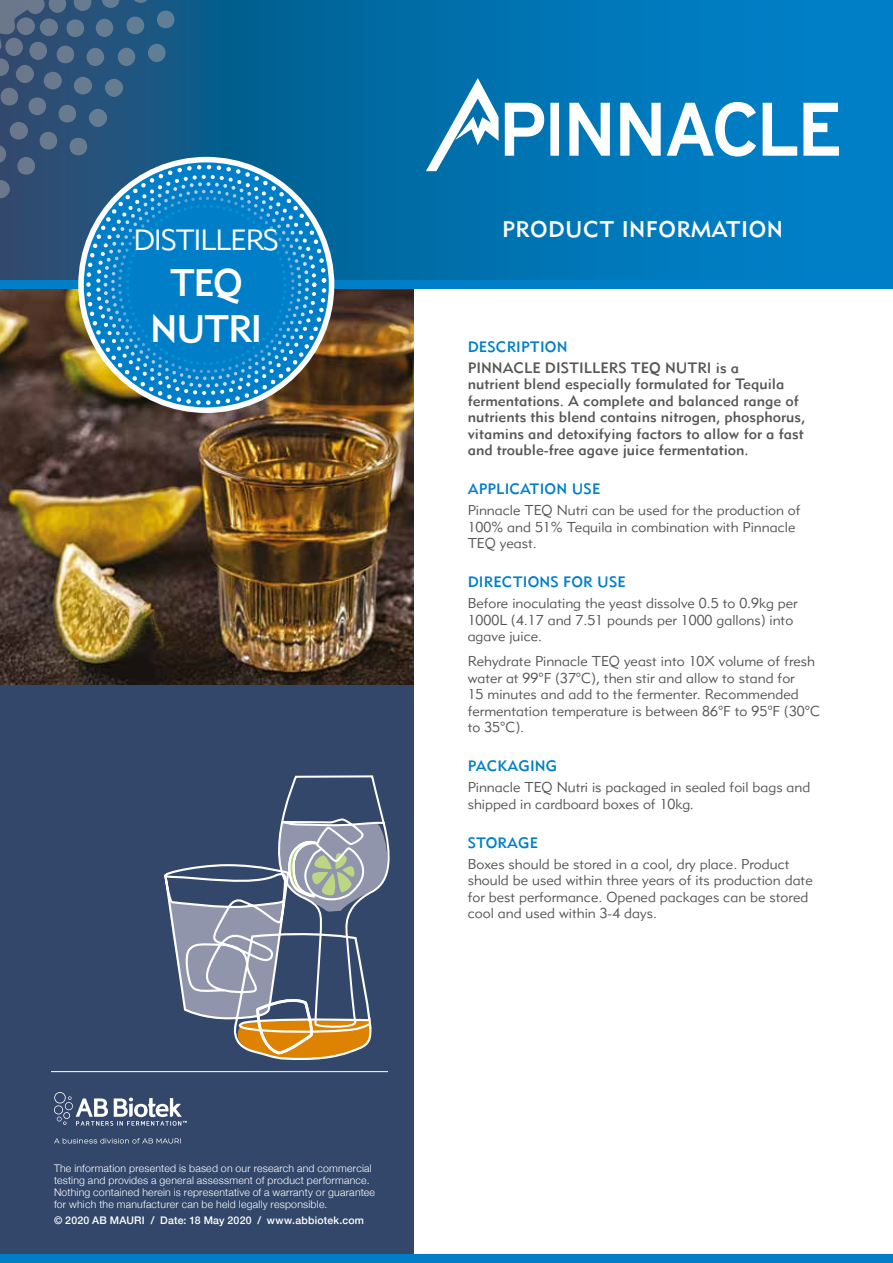
<style>
.page{position:relative;width:893px;height:1263px;background:#fff}
.page>*{position:absolute;margin:0;border:0;box-sizing:border-box;transform-origin:0 0}
.t1{font:38.1px/45.8px "Metro Medium Two";letter-spacing:-.04em;color:#fff;text-align:center}
.t2{font:29.1px "Metro Lite Two";letter-spacing:-.04em;color:#fff}
.t3{font:22.5px "Metro Medium Two";letter-spacing:.02em;color:#fff}
.t4{font:15px/16.5px "Metro Medium Two";color:#575756}
.t5{font:15px "Metro Medium Two";letter-spacing:.01em;color:#007fc8}
.t6{font:14.25px/16.5px "Metro Lite Two";color:#575756}
.t7{font:300 10.5px/12px "Helvetica Neue";letter-spacing:.02em;color:#fff}
.t8{font:500 10.5px "Helvetica Neue";letter-spacing:.02em;color:#fff}
</style>
<div class="page">
<div style="left:0;top:0;width:414px;height:1263px;background:#33476a"></div>
<div style="left:0;top:1254px;width:893px;height:9px;background:#007fc8"></div>
<svg style="left:0;top:0;width:893px;height:281px;background:#066ea9"></svg>
<svg style="left:0;top:145px;width:6px;height:18px"></svg>
<div style="left:118px;top:48px;width:17px;height:18px;background:#637d94;border-radius:50%"></div>
<div style="left:86px;top:48px;width:18px;height:18px;background:#667c92;border-radius:50%"></div>
<div style="left:148px;top:44px;width:18px;height:18px;background:#5f7e96;border-radius:50%"></div>
<div style="left:10px;top:122px;width:18px;height:18px;background:#6b788c;border-radius:50%"></div>
<div style="left:89px;top:109px;width:18px;height:18px;background:#667c92;border-radius:50%"></div>
<div style="left:96px;top:19px;width:17px;height:18px;background:#657c92;border-radius:50%"></div>
<div style="left:39px;top:132px;width:18px;height:17px;background:#697a8e;border-radius:50%"></div>
<svg style="left:0;top:180px;width:10px;height:18px"></svg>
<div style="left:127px;top:16px;width:17px;height:18px;background:#627e94;border-radius:50%"></div>
<div style="left:59px;top:105px;width:17px;height:18px;background:#687b8f;border-radius:50%"></div>
<div style="left:29px;top:98px;width:17px;height:17px;background:#6a798d;border-radius:50%"></div>
<svg style="left:132px;top:0;width:17px;height:3px"></svg>
<div style="left:157px;top:11px;width:17px;height:17px;background:#5e7f96;border-radius:50%"></div>
<div style="left:17px;top:157px;width:18px;height:18px;background:#6a798c;border-radius:50%"></div>
<div style="left:70px;top:138px;width:17px;height:17px;background:#677b90;border-radius:50%"></div>
<svg style="left:0;top:0;width:94px;height:109px"></svg>
<svg style="left:102px;top:0;width:17px;height:8px"></svg>
<div style="left:66px;top:19px;width:18px;height:18px;background:#677b90;border-radius:50%"></div>
<div style="left:105px;top:79px;width:18px;height:18px;background:#647c93;border-radius:50%"></div>
<div style="left:0;top:88px;width:18px;height:17px;background:#6b788b;border-radius:50%"></div>
<svg style="left:54px;top:1092px;width:133px;height:52px"></svg>
<div style="left:0;top:281px;width:893px;height:8px;background:#007fc8"></div>
<hr style="left:51px;top:1071px;width:337px;height:1px;background:#fff">
<img style="left:0;top:289px;width:414px;height:396px">
<svg style="left:424px;top:76px;width:121px;height:96px"></svg>
<div style="left:550px;top:103px;width:9px;height:53px;background:#fff;border:2px solid #fff"></div>
<svg style="left:568px;top:101px;width:43px;height:56px"></svg>
<svg style="left:619px;top:101px;width:221px;height:56px"></svg>
<svg style="left:164px;top:776px;width:226px;height:284px"></svg>
<svg style="left:86px;top:165px;width:240px;height:240px;background:#4b849e"></svg>
<svg style="left:104px;top:182px;width:205px;height:206px;background:#1688c8"></svg>
<h2 class="t2" style="left:134px;top:223px;width:147px">DISTILLERS</h2>
<h1 class="t1" style="left:150px;top:260px;width:114px">TEQ<br>NUTRI</h1>
<h3 class="t3" style="left:502px;top:215px;width:282px">PRODUCT INFORMATION</h3>
<p class="t5" style="left:468px;top:337px;width:101px">DESCRIPTION</p>
<p class="t4" style="left:468px;top:359px;width:339px">PINNACLE DISTILLERS TEQ NUTRI is a<br>nutrient blend especially formulated for Tequila fermentations. A complete and balanced range of nutrients this blend contains nitrogen, phosphorus, vitamins and detoxifying factors to allow for a fast and trouble-free agave juice fermentation.</p>
<p class="t5" style="left:468px;top:480px;width:134px">APPLICATION USE</p>
<p class="t6" style="left:468px;top:502px;width:334px">Pinnacle TEQ Nutri can be used for the production of<br>100% and 51% Tequila in combination with Pinnacle<br>TEQ yeast.</p>
<p class="t5" style="left:468px;top:573px;width:160px">DIRECTIONS FOR USE</p>
<p class="t6" style="left:468px;top:595px;width:331px">Before inoculating the yeast dissolve 0.5 to 0.9kg per<br>1000L (4.17 and 7.51 pounds per 1000 gallons) into agave juice.</p>
<p class="t6" style="left:468px;top:653px;width:354px">Rehydrate Pinnacle TEQ yeast into 10X volume of fresh water at 99°F (37°C), then stir and allow to stand for<br>15 minutes and add to the fermenter. Recommended fermentation temperature is between 86°F to 95°F (30°C to 35°C).</p>
<p class="t5" style="left:468px;top:757px;width:91px">PACKAGING</p>
<p class="t6" style="left:468px;top:779px;width:344px">Pinnacle TEQ Nutri is packaged in sealed foil bags and shipped in cardboard boxes of 10kg.</p>
<p class="t5" style="left:468px;top:833px;width:72px">STORAGE</p>
<p class="t6" style="left:468px;top:855px;width:347px">Boxes should be stored in a cool, dry place. Product should be used within three years of its production date for best performance. Opened packages can be stored cool and used within 3-4 days.</p>
<p class="t7" style="left:54px;top:1161px;width:323px">The information presented is based on our research and commercial testing and provides a general assessment of product performance.<br>Nothing contained herein is representative of a warranty or guarantee for which the manufacturer can be held legally responsible.</p>
<p class="t8" style="left:54px;top:1212px;width:312px">© 2020 AB MAURI / Date: 18 May 2020 / www.abbiotek.com</p>
</div>
